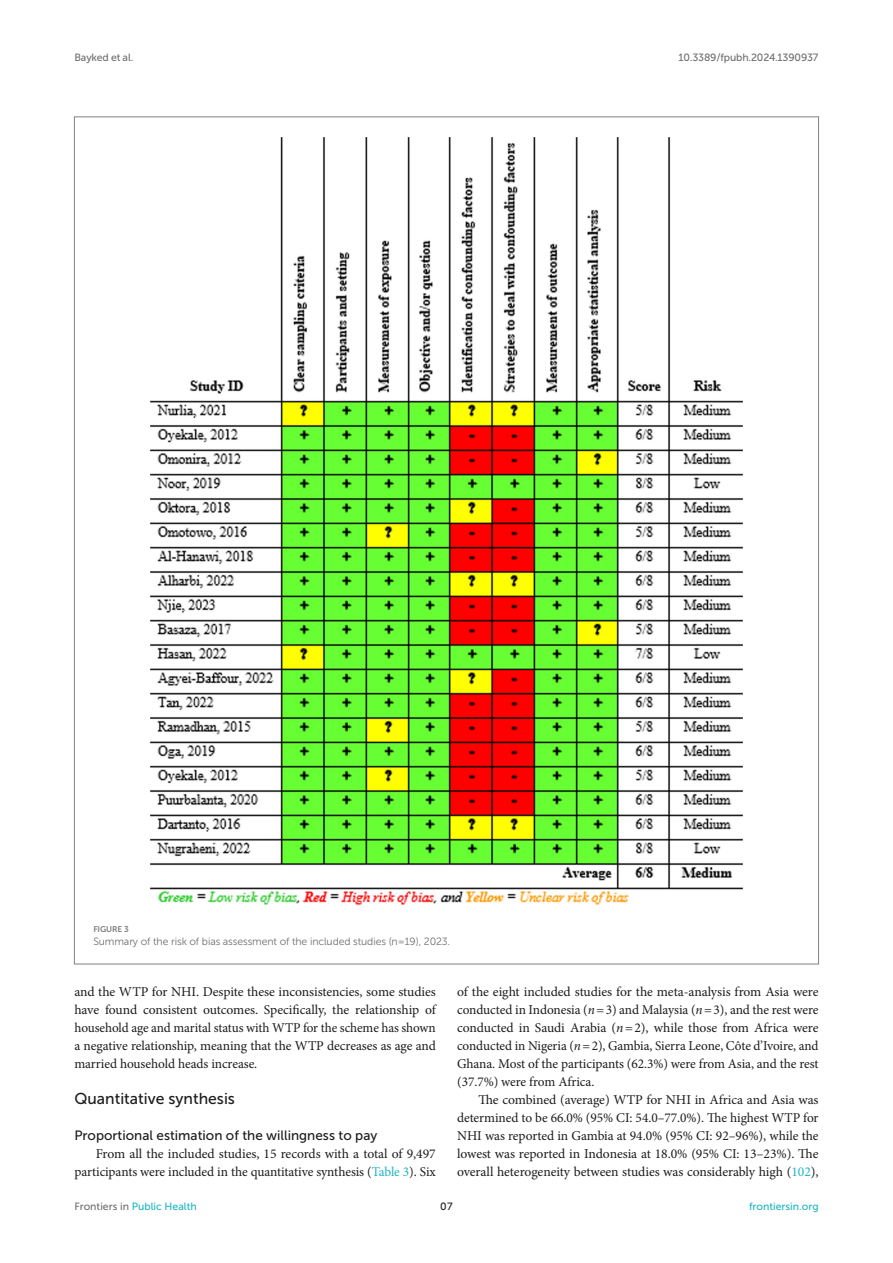
<style>
.page{position:relative;width:893px;height:1263px;background:#fff}
.page>*{position:absolute;margin:0;border:0;box-sizing:border-box;transform-origin:0 0}
.HEAD_3{font:15.75px "Museo Sans 500";color:#1b1c1b}
.TEXT{font:13.5px/18px "Minion Pro";letter-spacing:-.005em;color:#1b1c1b;text-align:justify}
.TEXT_FLUSH{font:13.5px/18px "Minion Pro";letter-spacing:-.005em;color:#1b1c1b;text-align:right}
.HEAD_4_after_HEAD_3{font:13.5px "Museo Sans 500";color:#1b1c1b}
.FIG_LEG{font:10.5px "Museo Sans 300";letter-spacing:-.01em;color:#706f70}
.t1{font:10.5px "Museo Sans 500";color:#1db5c3}
.t2{font:10.5px "Museo Sans 500";letter-spacing:-.015em;color:#706f70}
.t3{font:10.5px "Museo Sans 500";color:#1b1c1b}
.FIG_HD{font:8.25px "Museo Sans 700";letter-spacing:-.01em;color:#7e7f7f}
.s1{color:#1db5c3}
.s2{font-style:italic}
.s3{color:#706f70}
</style>
<div class="page">
<img style="left:150px;top:137px;width:593px;height:768px">
<p class="t2" style="left:74px;top:51px;width:60px">Bayked et al.</p>
<p class="t2" style="left:679px;top:51px;width:141px">10.3389/fpubh.2024.1390937</p>
<p class="FIG_HD" style="left:93px;top:924px;width:37px">FIGURE 3</p>
<p class="FIG_LEG" style="left:93px;top:936px;width:358px">Summary of the risk of bias assessment of the included studies (n = 19), 2023.</p>
<p class="TEXT" style="left:74px;top:983px;width:363px">and the WTP for NHI. Despite these inconsistencies, some studies have found consistent outcomes. Specifically, the relationship of household age and marital status with WTP for the scheme has shown a negative relationship, meaning that the WTP decreases as age and married household heads increase.</p>
<p class="HEAD_3" style="left:74px;top:1090px;width:162px">Quantitative synthesis</p>
<p class="HEAD_4_after_HEAD_3" style="left:74px;top:1128px;width:304px">Proportional estimation of the willingness to pay</p>
<p class="TEXT_FLUSH" style="left:74px;top:1145px;width:363px">From all the included studies, 15 records with a total of 9,497 participants were included in the quantitative synthesis (<span class="s1">Table 3</span>). Six</p>
<p class="TEXT_FLUSH" style="left:457px;top:983px;width:363px;text-align:justify">of the eight included studies for the meta-analysis from Asia were conducted in Indonesia (<span class="s2">n</span>=3) and Malaysia (<span class="s2">n</span>=3), and the rest were conducted in Saudi Arabia (<span class="s2">n</span>=2), while those from Africa were conducted in Nigeria (<span class="s2">n</span>=2), Gambia, Sierra Leone, Côte d’Ivoire, and Ghana. Most of the participants (62.3%) were from Asia, and the rest (37.7%) were from Africa.</p>
<p class="TEXT" style="left:457px;top:1091px;width:363px;text-indent:21px">The combined (average) WTP for NHI in Africa and Asia was determined to be 66.0% (95% CI: 54.0–77.0%). The highest WTP for NHI was reported in Gambia at 94.0% (95% CI: 92–96%), while the lowest was reported in Indonesia at 18.0% (95% CI: 13–23%). The overall heterogeneity between studies was considerably high (<span class="s1">102</span>),</p>
<p class="t1" style="left:74px;top:1200px;width:124px"><span class="s3">Frontiers in</span> Public Health</p>
<p class="t3" style="left:440px;top:1200px;width:14px">07</p>
<p class="t1" style="left:749px;top:1200px;width:71px">frontiersin.org</p>
</div>
